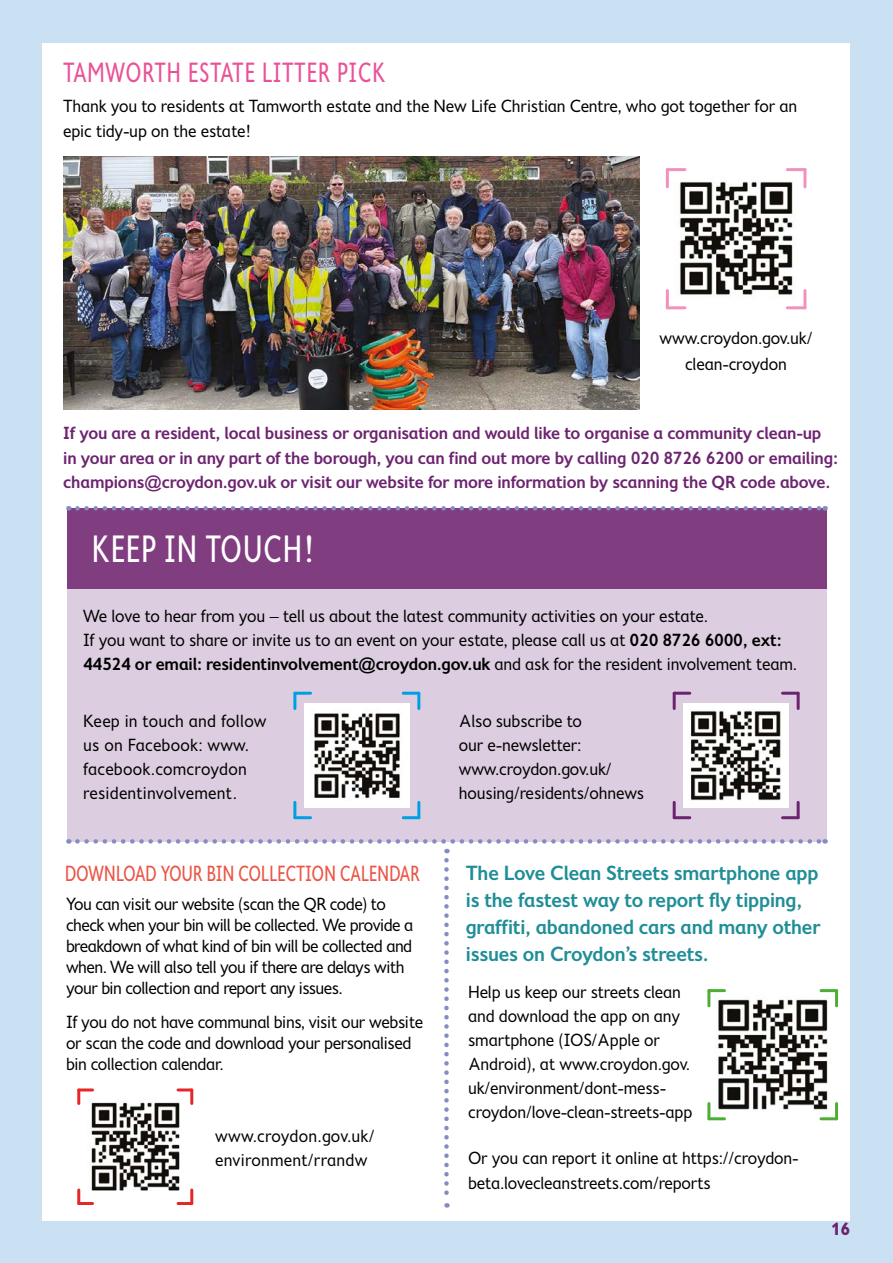
<style>
.page{position:relative;width:893px;height:1263px;background:#c9e1f3}
.page>*{position:absolute;margin:0;border:0;box-sizing:border-box;transform-origin:0 0}
.t1{font:condensed 39px "Fiendstar";letter-spacing:.01em;color:#fff}
.t2{font:condensed 28.5px "Fiendstar";letter-spacing:.02em;color:#ea5297}
.t3{font:condensed 22.5px "Fiendstar";letter-spacing:-.01em;color:#ea5546}
.t4{font:600 21px/27px "Fiendstar";letter-spacing:-.02em;color:#208e97}
.t5{font:18px/24px "Fiendstar";letter-spacing:-.02em;color:#000}
.t6{font:600 18px/24.8px "Fiendstar";letter-spacing:-.02em;color:#6d2470}
.t7{font:18px/21px "Fiendstar";letter-spacing:-.04em;color:#000}
.t8{font:18px/24px "Fiendstar";color:#000}
.t9{font:700 18px "Fiendstar";color:#6d2470}
.s1{font-weight:600}
</style>
<div class="page">
<div style="left:43px;top:43px;width:807px;height:1177px;background:#fff"></div>
<div style="left:67px;top:508px;width:759px;height:333px;background:#dccee0"></div>
<div style="left:67px;top:508px;width:759px;height:80px;background:#803e80"></div>
<svg style="left:77px;top:506px;width:749px;height:4px"></svg>
<svg style="left:77px;top:839px;width:749px;height:14px"></svg>
<svg style="left:444px;top:860px;width:5px;height:347px"></svg>
<img style="left:64px;top:156px;width:575px;height:253px">
<img style="left:680px;top:181px;width:116px;height:114px">
<hr style="left:666px;top:170px;width:3px;height:17px;background:#f191bc">
<hr style="left:667px;top:168px;width:18px;height:3px;background:#f191bc">
<hr style="left:787px;top:168px;width:18px;height:3px;background:#f191bc">
<hr style="left:803px;top:170px;width:3px;height:17px;background:#f191bc">
<hr style="left:803px;top:291px;width:3px;height:17px;background:#f191bc">
<hr style="left:787px;top:306px;width:18px;height:3px;background:#f191bc">
<hr style="left:667px;top:306px;width:18px;height:3px;background:#f191bc">
<hr style="left:666px;top:291px;width:3px;height:17px;background:#f191bc">
<img style="left:90px;top:1102px;width:90px;height:89px">
<svg style="left:77px;top:1090px;width:3px;height:13px"></svg>
<hr style="left:79px;top:1088px;width:14px;height:3px;background:#e62729">
<hr style="left:178px;top:1088px;width:14px;height:3px;background:#e62729">
<svg style="left:190px;top:1090px;width:3px;height:13px"></svg>
<svg style="left:190px;top:1190px;width:3px;height:13px"></svg>
<hr style="left:178px;top:1202px;width:14px;height:3px;background:#e62729">
<hr style="left:79px;top:1202px;width:14px;height:3px;background:#e62729">
<svg style="left:77px;top:1190px;width:3px;height:13px"></svg>
<img style="left:709px;top:991px;width:127px;height:127px">
<hr style="left:707px;top:991px;width:3px;height:15px;background:#4ead33">
<hr style="left:709px;top:989px;width:15px;height:3px;background:#4ead33">
<hr style="left:821px;top:989px;width:15px;height:3px;background:#4ead33">
<hr style="left:835px;top:991px;width:3px;height:15px;background:#4ead33">
<hr style="left:835px;top:1103px;width:3px;height:16px;background:#4ead33">
<hr style="left:821px;top:1117px;width:15px;height:3px;background:#4ead33">
<hr style="left:709px;top:1117px;width:15px;height:3px;background:#4ead33">
<hr style="left:707px;top:1103px;width:3px;height:16px;background:#4ead33">
<img style="left:684px;top:703px;width:104px;height:105px">
<hr style="left:673px;top:693px;width:3px;height:15px;background:#6d2470">
<hr style="left:674px;top:692px;width:16px;height:3px;background:#6d2470">
<hr style="left:782px;top:692px;width:16px;height:3px;background:#6d2470">
<hr style="left:797px;top:693px;width:3px;height:15px;background:#6d2470">
<hr style="left:797px;top:802px;width:3px;height:16px;background:#6d2470">
<hr style="left:782px;top:816px;width:16px;height:3px;background:#6d2470">
<hr style="left:674px;top:816px;width:16px;height:3px;background:#6d2470">
<hr style="left:673px;top:802px;width:3px;height:16px;background:#6d2470">
<img style="left:305px;top:703px;width:104px;height:105px">
<hr style="left:293px;top:693px;width:3px;height:15px;background:#009fe3">
<hr style="left:295px;top:692px;width:16px;height:3px;background:#009fe3">
<hr style="left:403px;top:692px;width:16px;height:3px;background:#009fe3">
<hr style="left:417px;top:693px;width:3px;height:15px;background:#009fe3">
<hr style="left:417px;top:802px;width:3px;height:16px;background:#009fe3">
<hr style="left:403px;top:816px;width:16px;height:3px;background:#009fe3">
<hr style="left:295px;top:816px;width:16px;height:3px;background:#009fe3">
<hr style="left:293px;top:802px;width:3px;height:16px;background:#009fe3">
<h2 class="t2" style="left:63px;top:57px;width:324px">TAMWORTH ESTATE LITTER PICK</h2>
<p class="t5" style="left:63px;top:93px;width:736px;line-height:24.8px">Thank you to residents at Tamworth estate and the New Life Christian Centre, who got together for an epic tidy-up on the estate!</p>
<p class="t5" style="left:660px;top:325px;width:155px;line-height:25.5px;text-align:center">www.croydon.gov.uk/ clean-croydon</p>
<p class="t6" style="left:63px;top:420px;width:776px">If you are a resident, local business or organisation and would like to organise a community clean-up in your area or in any part of the borough, you can find out more by calling 020 8726 6200 or emailing: champions@croydon.gov.uk or visit our website for more information by scanning the QR code above.</p>
<h1 class="t1" style="left:92px;top:528px;width:223px">KEEP IN TOUCH!</h1>
<p class="t5" style="left:83px;top:604px;width:716px">We love to hear from you – tell us about the latest community activities on your estate.<br>If you want to share or invite us to an event on your estate, please call us at <span class="s1">020 8726 6000, ext:<br>44524 or email: residentinvolvement@croydon.gov.uk</span> and ask for the resident involvement team.</p>
<p class="t8" style="left:83px;top:708px;width:185px">Keep in touch and follow us on Facebook: www. facebook.comcroydon residentinvolvement.</p>
<p class="t3" style="left:65px;top:861px;width:357px">DOWNLOAD YOUR BIN COLLECTION CALENDAR</p>
<p class="t7" style="left:66px;top:893px;width:349px">You can visit our website (scan the QR code) to check when your bin will be collected. We provide a breakdown of what kind of bin will be collected and when. We will also tell you if there are delays with your bin collection and report any issues.</p>
<p class="t5" style="left:66px;top:1012px;width:359px;line-height:21px">If you do not have communal bins, visit our website or scan the code and download your personalised bin collection calendar.</p>
<p class="t8" style="left:215px;top:1123px;width:161px;line-height:24.8px">www.croydon.gov.uk/ environment/rrandw</p>
<p class="t5" style="left:459px;top:708px;width:187px">Also subscribe to<br>our e-newsletter: www.croydon.gov.uk/ housing/residents/ohnews</p>
<p class="t4" style="left:466px;top:859px;width:356px">The Love Clean Streets smartphone app is the fastest way to report fly tipping, graffiti, abandoned cars and many other issues on Croydon’s streets.</p>
<p class="t5" style="left:468px;top:980px;width:226px">Help us keep our streets clean and download the app on any smartphone (IOS/Apple or<br>Android), at www.croydon.gov. uk/environment/dont-mess&shy;croydon/love-clean-streets-app</p>
<p class="t5" style="left:468px;top:1145px;width:332px;line-height:24.8px">Or you can report it online at https://croydon&shy;beta.lovecleanstreets.com/reports</p>
<p class="t9" style="left:831px;top:1218px;width:21px">16</p>
</div>
